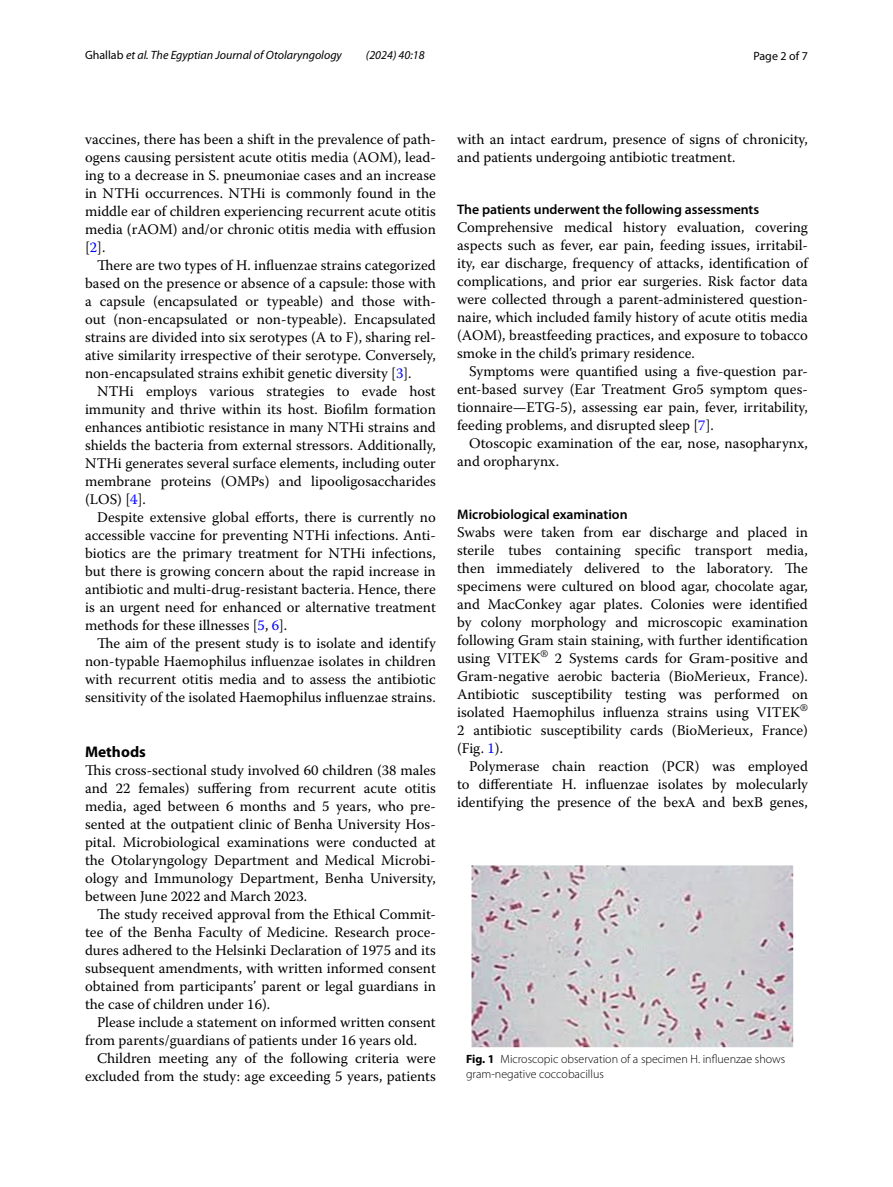
<style>
.page{position:relative;width:893px;height:1187px;background:#fff}
.page>*{position:absolute;margin:0;border:0;box-sizing:border-box;transform-origin:0 0}
.t1{font:700 15.45px "Myriad Pro";color:#000}
.t2{font:14.7px/18px "Warnock Pro";color:#000;text-align:justify}
.t3{font:600 13.8px "Myriad Pro";color:#000}
.t4{font:300 12px/15px "Myriad Pro";color:#000}
.t5{font:italic 12px "Myriad Pro";color:#000}
.t6{font:12px "Myriad Pro";color:#000}
.s1{font-style:normal}
.s2{color:#00f}
.s3{font-weight:700}
</style>
<div class="page">
<img style="left:472px;top:865px;width:321px;height:182px">
<p class="t5" style="left:85px;top:48px;width:258px"><span class="s1">Ghallab</span> et al. The Egyptian Journal of Otolaryngology</p>
<p class="t5" style="left:366px;top:48px;width:60px">(2024) 40:18</p>
<p class="t6" style="left:753px;top:48px;width:56px">Page 2 of 7</p>
<p class="t2" style="left:85px;top:130px;width:352px">vaccines, there has been a shift in the prevalence of path&shy;ogens causing persistent acute otitis media (AOM), lead&shy;ing to a decrease in S. pneumoniae cases and an increase in NTHi occurrences. NTHi is commonly found in the middle ear of children experiencing recurrent acute otitis media (rAOM) and/or chronic otitis media with effusion [<span class="s2">2</span>].</p>
<p class="t2" style="left:85px;top:256px;width:352px;text-indent:12px">There are two types of H. influenzae strains categorized based on the presence or absence of a capsule: those with a capsule (encapsulated or typeable) and those with&shy;out (non-encapsulated or non-typeable). Encapsulated strains are divided into six serotypes (A to F), sharing rel&shy;ative similarity irrespective of their serotype. Conversely, non-encapsulated strains exhibit genetic diversity [<span class="s2">3</span>].</p>
<p class="t2" style="left:85px;top:382px;width:352px;text-indent:12px">NTHi employs various strategies to evade host immunity and thrive within its host. Biofilm formation enhances antibiotic resistance in many NTHi strains and shields the bacteria from external stressors. Additionally, NTHi generates several surface elements, including outer membrane proteins (OMPs) and lipooligosaccharides (LOS) [<span class="s2">4</span>].</p>
<p class="t2" style="left:85px;top:508px;width:352px;text-indent:12px">Despite extensive global efforts, there is currently no accessible vaccine for preventing NTHi infections. Anti&shy;biotics are the primary treatment for NTHi infections, but there is growing concern about the rapid increase in antibiotic and multi-drug-resistant bacteria. Hence, there is an urgent need for enhanced or alternative treatment methods for these illnesses [<span class="s2">5</span>, <span class="s2">6</span>].</p>
<p class="t2" style="left:85px;top:634px;width:352px;text-indent:12px">The aim of the present study is to isolate and identify non-typable Haemophilus influenzae isolates in children with recurrent otitis media and to assess the antibiotic sensitivity of the isolated Haemophilus influenzae strains.</p>
<p class="t1" style="left:85px;top:741px;width:62px">Methods</p>
<p class="t2" style="left:85px;top:760px;width:352px">This cross-sectional study involved 60 children (38 males and 22 females) suffering from recurrent acute otitis media, aged between 6 months and 5 years, who pre&shy;sented at the outpatient clinic of Benha University Hos&shy;pital. Microbiological examinations were conducted at the Otolaryngology Department and Medical Microbi&shy;ology and Immunology Department, Benha University, between June 2022 and March 2023.</p>
<p class="t2" style="left:85px;top:904px;width:352px;text-indent:12px">The study received approval from the Ethical Commit&shy;tee of the Benha Faculty of Medicine. Research proce&shy;dures adhered to the Helsinki Declaration of 1975 and its subsequent amendments, with written informed consent obtained from participants’ parent or legal guardians in the case of children under 16).</p>
<p class="t2" style="left:85px;top:1012px;width:352px;text-indent:12px">Please include a statement on informed written consent from parents/guardians of patients under 16 years old.</p>
<p class="t2" style="left:85px;top:1048px;width:352px;text-align:right">Children meeting any of the following criteria were excluded from the study: age exceeding 5 years, patients</p>
<p class="t2" style="left:457px;top:130px;width:352px">with an intact eardrum, presence of signs of chronicity, and patients undergoing antibiotic treatment.</p>
<p class="t3" style="left:457px;top:201px;width:304px">The patients underwent the following assessments</p>
<p class="t2" style="left:457px;top:218px;width:352px">Comprehensive medical history evaluation, covering aspects such as fever, ear pain, feeding issues, irritabil&shy;ity, ear discharge, frequency of attacks, identification of complications, and prior ear surgeries. Risk factor data were collected through a parent-administered question&shy;naire, which included family history of acute otitis media (AOM), breastfeeding practices, and exposure to tobacco smoke in the child’s primary residence.</p>
<p class="t2" style="left:457px;top:362px;width:352px;text-indent:12px">Symptoms were quantified using a five-question par&shy;ent-based survey (Ear Treatment Gro5 symptom ques&shy;tionnaire—ETG-5), assessing ear pain, fever, irritability, feeding problems, and disrupted sleep [<span class="s2">7</span>].</p>
<p class="t2" style="left:457px;top:434px;width:352px;text-indent:12px">Otoscopic examination of the ear, nose, nasopharynx, and oropharynx.</p>
<p class="t3" style="left:457px;top:505px;width:172px">Microbiological examination</p>
<p class="t2" style="left:457px;top:522px;width:352px">Swabs were taken from ear discharge and placed in sterile tubes containing specific transport media, then immediately delivered to the laboratory. The specimens were cultured on blood agar, chocolate agar, and MacConkey agar plates. Colonies were identified by colony morphology and microscopic examination following Gram stain staining, with further identification using VITEK<sup>®</sup> 2 Systems cards for Gram-positive and Gram-negative aerobic bacteria (BioMerieux, France).<br>Antibiotic susceptibility testing was performed on isolated Haemophilus influenza strains using VITEK<sup>® </sup>2 antibiotic susceptibility cards (BioMerieux, France) (Fig. <span class="s2">1</span>).</p>
<p class="t2" style="left:457px;top:756px;width:352px;text-indent:12px">Polymerase chain reaction (PCR) was employed to differentiate H. influenzae isolates by molecularly identifying the presence of the bexA and bexB genes,</p>
<p class="t4" style="left:466px;top:1051px;width:321px"><span class="s3">Fig. 1</span> Microscopic observation of a specimen H. influenzae shows gram-negative coccobacillus</p>
</div>
